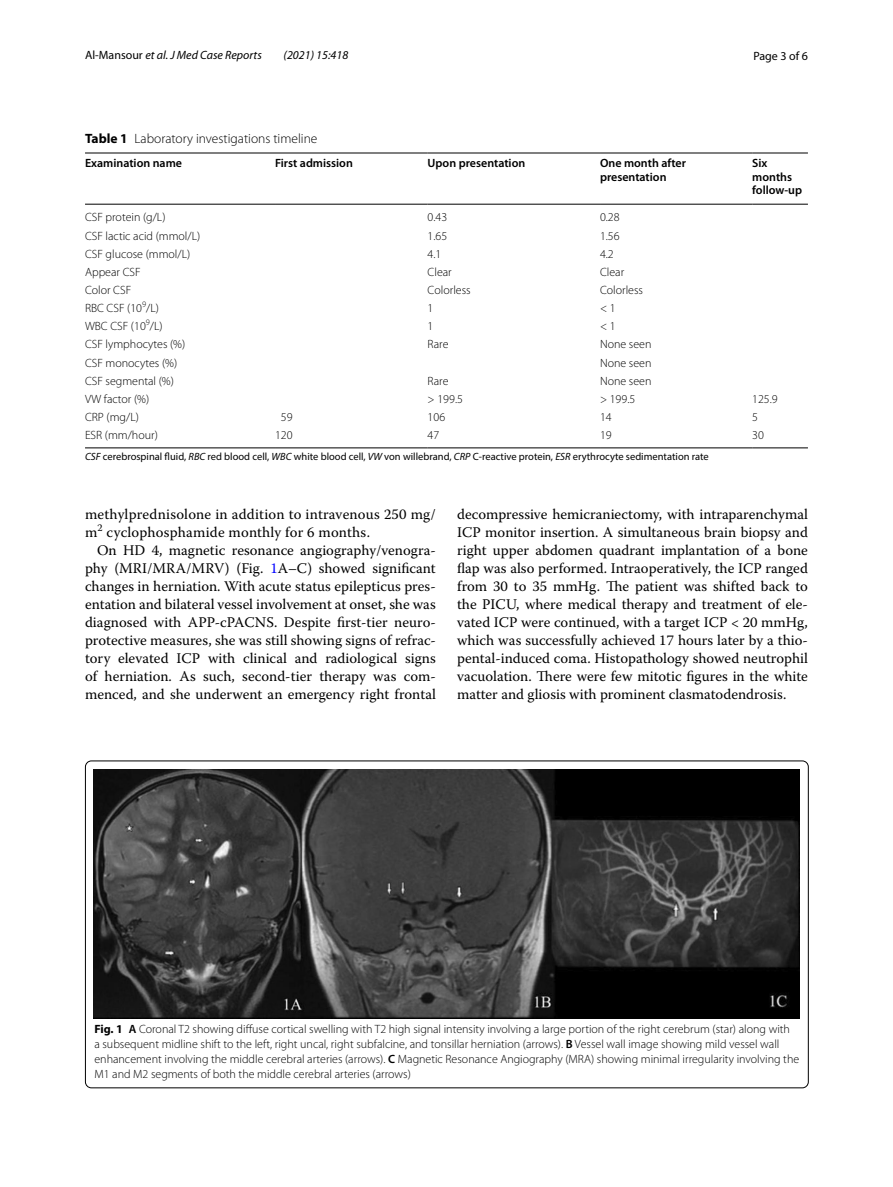
<style>
.page{position:relative;width:893px;height:1187px;background:#fff}
.page>*{position:absolute;margin:0;border:0;box-sizing:border-box;transform-origin:0 0}
.t1{font:14.7px/18px "Warnock Pro";letter-spacing:.005em;color:#000;text-align:justify}
.t2{font:300 13.5px "Myriad Pro";color:#000}
.t3{font:300 12px/15px "Myriad Pro";color:#000}
.t4{font:600 12px/13.5px "Myriad Pro";color:#000}
.t5{font:italic 12px "Myriad Pro";color:#000}
.t6{font:12px "Myriad Pro";color:#000}
.t7{font:10.5px "Myriad Pro";color:#000}
.s1{font-style:normal}
.s2{font-weight:700}
.s3{font-style:italic}
.s4{color:#00f}
.s5{font-weight:600}
</style>
<div class="page">
<hr style="left:85px;top:153px;width:190px;height:1px;background:#000">
<hr style="left:85px;top:204px;width:190px;height:1px;background:#000">
<hr style="left:275px;top:153px;width:153px;height:1px;background:#000">
<hr style="left:275px;top:204px;width:153px;height:1px;background:#000">
<hr style="left:428px;top:153px;width:172px;height:1px;background:#000">
<hr style="left:428px;top:204px;width:172px;height:1px;background:#000">
<hr style="left:600px;top:153px;width:152px;height:1px;background:#000">
<hr style="left:600px;top:204px;width:152px;height:1px;background:#000">
<hr style="left:752px;top:153px;width:56px;height:1px;background:#000">
<hr style="left:752px;top:204px;width:56px;height:1px;background:#000">
<hr style="left:85px;top:447px;width:190px;height:1px;background:#000">
<hr style="left:275px;top:447px;width:153px;height:1px;background:#000">
<hr style="left:428px;top:447px;width:172px;height:1px;background:#000">
<hr style="left:600px;top:447px;width:152px;height:1px;background:#000">
<hr style="left:752px;top:447px;width:56px;height:1px;background:#000">
<img style="left:94px;top:769px;width:706px;height:249px">
<p class="t5" style="left:85px;top:48px;width:178px"><span class="s1">Al‑Mansour</span> et al. J Med Case Reports</p>
<p class="t5" style="left:284px;top:48px;width:66px">(2021) 15:418</p>
<p class="t6" style="left:753px;top:48px;width:56px">Page 3 of 6</p>
<p class="t2" style="left:85px;top:131px;width:234px"><span class="s2">Table 1</span> Laboratory investigations timeline</p>
<p class="t4" style="left:85px;top:156px;width:99px">Examination name</p>
<p class="t4" style="left:275px;top:156px;width:79px">First admission</p>
<p class="t4" style="left:428px;top:156px;width:99px">Upon presentation</p>
<p class="t4" style="left:600px;top:156px;width:88px">One month after presentation</p>
<p class="t4" style="left:752px;top:156px;width:51px">Six months follow-up</p>
<p class="t3" style="left:85px;top:210px;width:82px">CSF protein (g/L)</p>
<p class="t3" style="left:428px;top:210px;width:21px">0.43</p>
<p class="t3" style="left:600px;top:210px;width:21px">0.28</p>
<p class="t3" style="left:85px;top:228px;width:117px">CSF lactic acid (mmol/L)</p>
<p class="t3" style="left:428px;top:228px;width:21px">1.65</p>
<p class="t3" style="left:600px;top:228px;width:21px">1.56</p>
<p class="t3" style="left:85px;top:246px;width:107px">CSF glucose (mmol/L)</p>
<p class="t3" style="left:428px;top:246px;width:15px">4.1</p>
<p class="t3" style="left:600px;top:246px;width:15px">4.2</p>
<p class="t3" style="left:85px;top:264px;width:57px">Appear CSF</p>
<p class="t3" style="left:428px;top:264px;width:26px">Clear</p>
<p class="t3" style="left:600px;top:264px;width:26px">Clear</p>
<p class="t3" style="left:85px;top:282px;width:48px">Color CSF</p>
<p class="t3" style="left:428px;top:282px;width:45px">Colorless</p>
<p class="t3" style="left:600px;top:282px;width:45px">Colorless</p>
<p class="t3" style="left:85px;top:301px;width:75px">RBC CSF (10<sup>9</sup>/L)</p>
<p class="t3" style="left:428px;top:301px;width:7px">1</p>
<p class="t3" style="left:600px;top:301px;width:17px">&lt;1</p>
<p class="t3" style="left:85px;top:319px;width:79px">WBC CSF (10<sup>9</sup>/L)</p>
<p class="t3" style="left:428px;top:319px;width:7px">1</p>
<p class="t3" style="left:600px;top:319px;width:17px">&lt;1</p>
<p class="t3" style="left:85px;top:337px;width:102px">CSF lymphocytes (%)</p>
<p class="t3" style="left:428px;top:337px;width:22px">Rare</p>
<p class="t3" style="left:600px;top:337px;width:53px">None seen</p>
<p class="t3" style="left:85px;top:355px;width:94px">CSF monocytes (%)</p>
<p class="t3" style="left:600px;top:355px;width:53px">None seen</p>
<p class="t3" style="left:85px;top:373px;width:90px">CSF segmental (%)</p>
<p class="t3" style="left:428px;top:373px;width:22px">Rare</p>
<p class="t3" style="left:600px;top:373px;width:53px">None seen</p>
<p class="t3" style="left:85px;top:391px;width:66px">VW factor (%)</p>
<p class="t3" style="left:428px;top:391px;width:37px">&gt; 199.5</p>
<p class="t3" style="left:600px;top:391px;width:37px">&gt; 199.5</p>
<p class="t3" style="left:752px;top:391px;width:27px">125.9</p>
<p class="t3" style="left:85px;top:410px;width:55px">CRP (mg/L)</p>
<p class="t3" style="left:281px;top:410px;width:13px">59</p>
<p class="t3" style="left:428px;top:410px;width:19px">106</p>
<p class="t3" style="left:600px;top:410px;width:13px">14</p>
<p class="t3" style="left:752px;top:410px;width:7px">5</p>
<p class="t3" style="left:85px;top:428px;width:74px">ESR (mm/hour)</p>
<p class="t3" style="left:275px;top:428px;width:19px">120</p>
<p class="t3" style="left:428px;top:428px;width:13px">47</p>
<p class="t3" style="left:600px;top:428px;width:13px">19</p>
<p class="t3" style="left:752px;top:428px;width:13px">30</p>
<p class="t7" style="left:85px;top:450px;width:625px"><span class="s3">CSF</span> cerebrospinal fluid, <span class="s3">RBC</span> red blood cell, <span class="s3">WBC</span> white blood cell, <span class="s3">VW</span> von willebrand, <span class="s3">CRP</span> C-reactive protein, <span class="s3">ESR</span> erythrocyte sedimentation rate</p>
<p class="t1" style="left:85px;top:504px;width:352px">methylprednisolone in addition to intravenous 250 mg/ m<sup>2</sup> cyclophosphamide monthly for 6 months.</p>
<p class="t1" style="left:85px;top:540px;width:352px;text-indent:12px">On HD 4, magnetic resonance angiography/venogra&shy;phy (MRI/MRA/MRV) (Fig. <span class="s4">1</span>A–C) showed significant changes in herniation. With acute status epilepticus pres&shy;entation and bilateral vessel involvement at onset, she was diagnosed with APP-cPACNS. Despite first-tier neuro&shy;protective measures, she was still showing signs of refrac&shy;tory elevated ICP with clinical and radiological signs of herniation. As such, second-tier therapy was com&shy;menced, and she underwent an emergency right frontal</p>
<p class="t1" style="left:457px;top:504px;width:352px">decompressive hemicraniectomy, with intraparenchymal ICP monitor insertion. A simultaneous brain biopsy and right upper abdomen quadrant implantation of a bone flap was also performed. Intraoperatively, the ICP ranged from 30 to 35 mmHg. The patient was shifted back to the PICU, where medical therapy and treatment of ele&shy;vated ICP were continued, with a target ICP &lt; 20 mmHg, which was successfully achieved 17 hours later by a thio&shy;pental-induced coma. Histopathology showed neutrophil vacuolation. There were few mitotic figures in the white matter and gliosis with prominent clasmatodendrosis.</p>
<p class="t3" style="left:94px;top:1021px;width:706px"><span class="s2">Fig. 1</span> <span class="s5">A</span> Coronal T2 showing diffuse cortical swelling with T2 high signal intensity involving a large portion of the right cerebrum (star) along with<br>a subsequent midline shift to the left, right uncal, right subfalcine, and tonsillar herniation (arrows). <span class="s5">B</span> Vessel wall image showing mild vessel wall enhancement involving the middle cerebral arteries (arrows). <span class="s5">C</span> Magnetic Resonance Angiography (MRA) showing minimal irregularity involving the M1 and M2 segments of both the middle cerebral arteries (arrows)</p>
</div>
